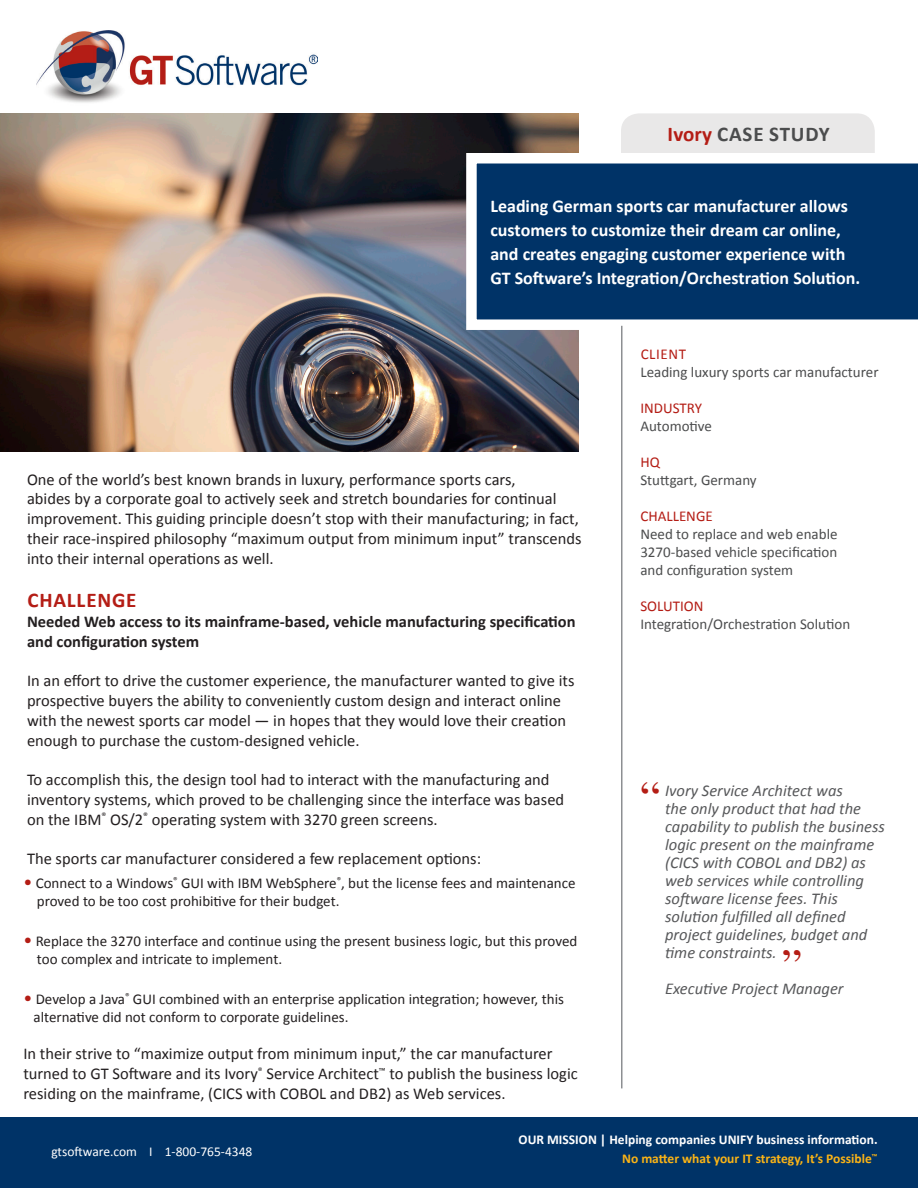
<style>
.page{position:relative;width:918px;height:1188px;background:#fff}
.page>*{position:absolute;margin:0;border:0;box-sizing:border-box;transform-origin:0 0}
.t1{font:46.5px "Times";color:#b41d15}
.t2{font:700 21px "Calibri";letter-spacing:.03em;color:#4b4c4d}
.t3{font:700 21px "Calibri";letter-spacing:.04em;color:#b41d15}
.t4{font:700 18px/24px "Calibri";color:#fff}
.t5{font:16.5px/19.8px "Calibri";color:#231f20}
.t6{font:italic 16.5px/18px "Calibri";color:#57585a}
.t7{font:700 16.5px/19.8px "Calibri";color:#231f20}
.t8{font:15px/18px "Calibri";color:#231f20}
.t9{font:15px/18px "Calibri";color:#4b4c4d}
.t10{font:15px "Calibri";color:#b41d15}
.t11{font:700 13.5px/19.5px "Calibri";color:#fff;text-align:right}
.t12{font:13.5px "Calibri";color:#fff}
.s1{color:#b41d15}
.s2{font-size:18px;color:#b41d15}
.s3{color:#fbb416}
</style>
<div class="page">
<div style="left:621px;top:113px;width:254px;height:67px;background:#e9e8e8;border-radius:18px"></div>
<img style="left:0;top:113px;width:578px;height:339px">
<img style="left:36px;top:30px;width:281px;height:73px">
<div style="left:0;top:1118px;width:918px;height:70px;background:#003367"></div>
<svg style="left:466px;top:153px;width:452px;height:177px;background:#234f7c"></svg>
<hr style="left:621px;top:326px;width:1px;height:762px;background:#8d8f92">
<p class="t2" style="left:667px;top:121px;width:164px"><span class="s1">Ivory</span> CASE STUDY</p>
<p class="t4" style="left:490px;top:194px;width:371px">Leading German sports car manufacturer allows customers to customize their dream car online, and creates engaging customer experience with GT Software’s Integration/Orchestration Solution.</p>
<p class="t5" style="left:27px;top:469px;width:556px">One of the world’s best known brands in luxury, performance sports cars,<br>abides by a corporate goal to actively seek and stretch boundaries for continual improvement. This guiding principle doesn’t stop with their manufacturing; in fact, their race-inspired philosophy “maximum output from minimum input” transcends into their internal operations as well.</p>
<p class="t3" style="left:27px;top:587px;width:111px">CHALLENGE</p>
<p class="t7" style="left:27px;top:611px;width:550px">Needed Web access to its mainframe-based, vehicle manufacturing specification and configuration system</p>
<p class="t5" style="left:27px;top:671px;width:549px">In an effort to drive the customer experience, the manufacturer wanted to give its prospective buyers the ability to conveniently custom design and interact online with the newest sports car model — in hopes that they would love their creation enough to purchase the custom-designed vehicle.</p>
<p class="t5" style="left:27px;top:770px;width:539px">To accomplish this, the design tool had to interact with the manufacturing and inventory systems, which proved to be challenging since the interface was based on the IBM<sup>®</sup> OS/2<sup>®</sup> operating system with 3270 green screens.</p>
<p class="t5" style="left:27px;top:849px;width:456px">The sports car manufacturer considered a few replacement options:</p>
<p class="t8" style="left:37px;top:874px;width:540px;text-indent:-14px"><span class="s2">•</span> Connect to a Windows<sup>®</sup> GUI with IBM WebSphere<sup>®</sup>, but the license fees and maintenance proved to be too cost prohibitive for their budget.</p>
<p class="t8" style="left:37px;top:932px;width:542px;text-indent:-14px"><span class="s2">•</span> Replace the 3270 interface and continue using the present business logic, but this proved too complex and intricate to implement.</p>
<p class="t8" style="left:34px;top:990px;width:532px;text-indent:-10px"><span class="s2">•</span> Develop a Java<sup>®</sup> GUI combined with an enterprise application integration; however, this alternative did not conform to corporate guidelines.</p>
<p class="t5" style="left:23px;top:1044px;width:556px">In their strive to “maximize output from minimum input,” the car manufacturer turned to GT Software and its Ivory<sup>®</sup> Service Architect<sup>™</sup> to publish the business logic residing on the mainframe, (CICS with COBOL and DB2) as Web services.</p>
<p class="t9" style="left:640px;top:345px;width:240px"><span class="s1">CLIENT<br></span>Leading luxury sports car manufacturer</p>
<p class="t9" style="left:640px;top:399px;width:73px"><span class="s1">INDUSTRY<br></span>Automotive</p>
<p class="t9" style="left:640px;top:453px;width:118px"><span class="s1">HQ<br></span>Stuttgart, Germany</p>
<p class="t10" style="left:640px;top:506px;width:74px">CHALLENGE</p>
<p class="t9" style="left:640px;top:525px;width:199px">Need to replace and web enable<br>3270-based vehicle specification</p>
<p class="t9" style="left:640px;top:561px;width:154px">and configuration system</p>
<p class="t10" style="left:640px;top:596px;width:65px">SOLUTION</p>
<p class="t9" style="left:640px;top:615px;width:211px">Integration/Orchestration Solution</p>
<p class="t1" style="left:640px;top:755px;width:22px">“</p>
<p class="t6" style="left:665px;top:781px;width:221px">Ivory Service Architect was<br>the only product that had the capability to publish the business logic present on the mainframe (CICS with COBOL and DB2) as web services while controlling software license fees. This solution fulfilled all defined project guidelines, budget and time constraints.</p>
<p class="t6" style="left:665px;top:979px;width:180px">Executive Project Manager</p>
<p class="t1" style="left:782px;top:923px;width:22px">”</p>
<p class="t12" style="left:51px;top:1143px;width:202px">gtsoftware.com I 1-800-765-4348</p>
<p class="t11" style="left:519px;top:1130px;width:361px">OUR MISSION | Helping companies UNIFY business information.<br><span class="s3">No matter what your IT strategy, It’s Possible</span><sup>™</sup></p>
</div>
